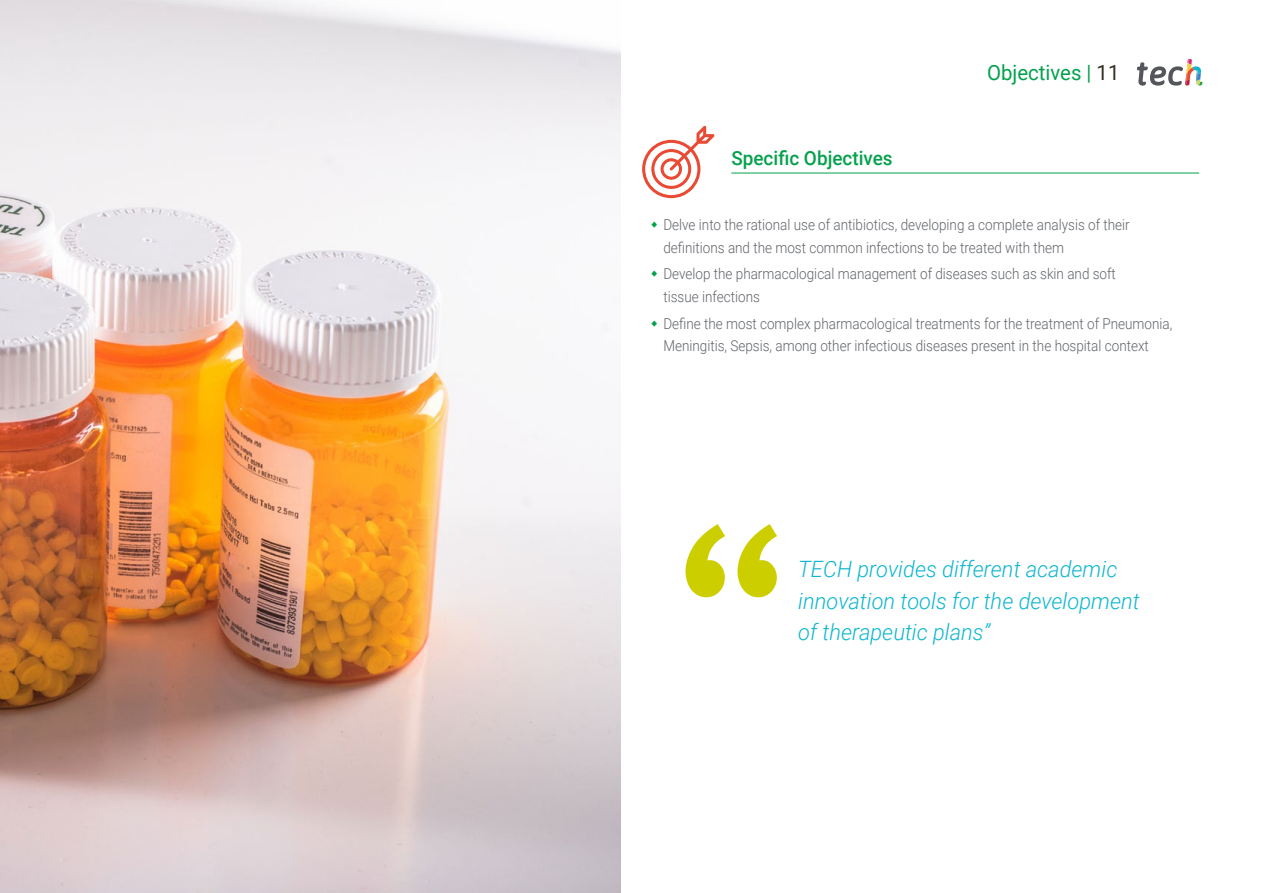
<style>
.page{position:relative;width:1263px;height:893px;background:#fff}
.page>*{position:absolute;margin:0;border:0;box-sizing:border-box;transform-origin:0 0}
.t1{font:italic 300 22.5px/31.5px "Roboto";color:#0fb6cf}
.t2{font:21px "Roboto";color:#04a14d}
.t3{font:500 19.5px "Roboto";color:#04a14d}
.t4{font:300 15px/22.5px "Roboto";color:#61646a;scale:.9 1}
.s1{color:#312e20}
</style>
<div class="page">
<svg style="left:642px;top:126px;width:72px;height:72px"></svg>
<hr style="left:731px;top:173px;width:468px;height:1px;background:#04a14d">
<img style="left:0;top:0;width:621px;height:893px">
<svg style="left:1137px;top:59px;width:65px;height:27px"></svg>
<svg style="left:685px;top:524px;width:92px;height:73px"></svg>
<h3 class="t3" style="left:731px;top:144px;width:163px">Specific Objectives</h3>
<h2 class="t2" style="left:987px;top:57px;width:134px">Objectives | <span class="s1">11</span></h2>
<p class="t4" style="left:663px;top:213px;width:520px">Delve into the rational use of antibiotics, developing a complete analysis of their definitions and the most common infections to be treated with them</p>
<p class="t4" style="left:663px;top:262px;width:504px">Develop the pharmacological management of diseases such as skin and soft tissue infections</p>
<p class="t4" style="left:663px;top:311px;width:567px">Define the most complex pharmacological treatments for the treatment of Pneumonia,<br>Meningitis, Sepsis, among other infectious diseases present in the hospital context</p>
<h1 class="t1" style="left:798px;top:552px;width:343px">TECH provides different academic innovation tools for the development of therapeutic plans”</h1>
</div>
